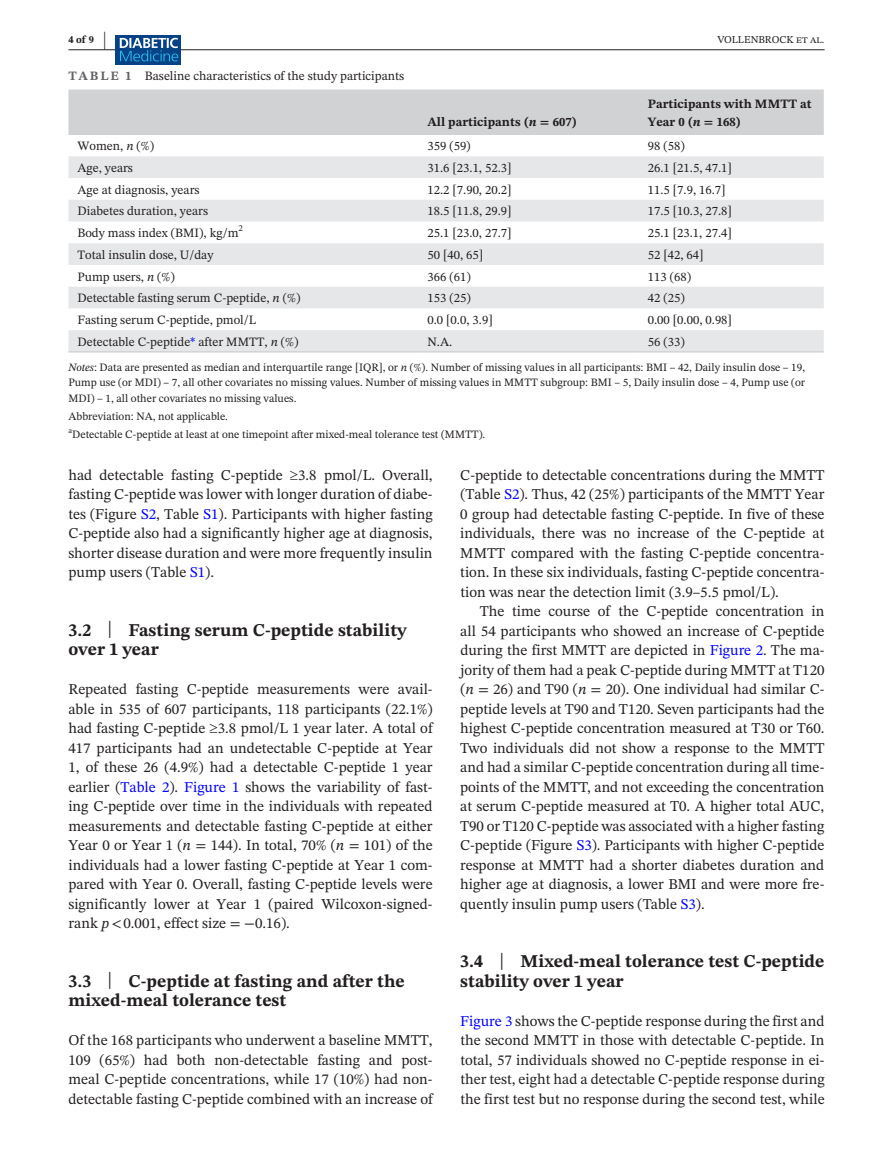
<style>
.page{position:relative;width:893px;height:1174px;background:#fff}
.page>*{position:absolute;margin:0;border:0;box-sizing:border-box;transform-origin:0 0}
.t1{font:700 18px/19.5px "STIX Two Text";color:#231f20}
.t2{font:15px/19.5px "STIX Two Text";color:#231f20;text-align:justify}
.t3{font:12.75px "STIX Two Text";color:#231f20}
.t4{font:700 12.75px/17.2px "STIX Two Text";color:#231f20}
.t5{font:11.25px/15.8px "STIX Two Text";color:#231f20;text-align:justify}
.t6{font:10.5px "STIX Two Text";color:#231f20}
.t7{font:700 10.5px "STIX Two Text";color:#231f20}
.t8{font:7.8px "STIX Two Text";color:#231f20}
.s1{font-size:21px}
.s2{font-weight:700;color:#636366}
.s3{font-style:italic}
.s4{font-family:"STIX"}
.s5{color:#00f}
.s6{font-weight:400;font-size:23.7px}
</style>
<div class="page">
<hr style="left:68px;top:49px;width:756px;height:1px;background:#231f20">
<div style="left:116px;top:35px;width:65px;height:30px;background:#054286"></div>
<svg style="left:120px;top:38px;width:58px;height:23px"></svg>
<div style="left:68px;top:90px;width:756px;height:45px;background:#d1d2d4"></div>
<svg style="left:68px;top:156px;width:756px;height:195px;fill:#e6e7e9"></svg>
<hr style="left:68px;top:351px;width:350px;height:1px;background:#d1d2d4">
<hr style="left:418px;top:351px;width:221px;height:1px;background:#d1d2d4">
<hr style="left:639px;top:351px;width:185px;height:1px;background:#d1d2d4">
<p class="t7" style="left:68px;top:32px;width:39px">4 of 9 <span class="s1">|</span></p>
<p class="t6" style="left:717px;top:32px;width:109px">VOLLENBROCK et al.</p>
<p class="t3" style="left:68px;top:66px;width:337px"><span class="s2">TABLE 1</span> Baseline characteristics of the study participants</p>
<p class="t4" style="left:427px;top:113px;width:151px">All participants (<span class="s3">n</span> <span class="s4">=</span> 607)</p>
<p class="t4" style="left:648px;top:96px;width:166px">Participants with MMTT at<br>Year 0 (<span class="s3">n</span> <span class="s4">=</span> 168)</p>
<p class="t3" style="left:77px;top:137px;width:78px">Women, <span class="s3">n</span> (%)</p>
<p class="t3" style="left:427px;top:137px;width:45px">359 (59)</p>
<p class="t3" style="left:648px;top:137px;width:38px">98 (58)</p>
<p class="t3" style="left:77px;top:159px;width:57px">Age, years</p>
<p class="t3" style="left:427px;top:159px;width:86px">31.6 [23.1, 52.3]</p>
<p class="t3" style="left:648px;top:159px;width:86px">26.1 [21.5, 47.1]</p>
<p class="t3" style="left:77px;top:180px;width:124px">Age at diagnosis, years</p>
<p class="t3" style="left:427px;top:180px;width:86px">12.2 [7.90, 20.2]</p>
<p class="t3" style="left:648px;top:180px;width:79px">11.5 [7.9, 16.7]</p>
<p class="t3" style="left:78px;top:202px;width:132px">Diabetes duration, years</p>
<p class="t3" style="left:427px;top:202px;width:86px">18.5 [11.8, 29.9]</p>
<p class="t3" style="left:648px;top:202px;width:86px">17.5 [10.3, 27.8]</p>
<p class="t3" style="left:78px;top:224px;width:167px">Body mass index (BMI), kg/m<sup>2</sup></p>
<p class="t3" style="left:427px;top:224px;width:86px">25.1 [23.0, 27.7]</p>
<p class="t3" style="left:648px;top:224px;width:86px">25.1 [23.1, 27.4]</p>
<p class="t3" style="left:77px;top:245px;width:138px">Total insulin dose, U/day</p>
<p class="t3" style="left:427px;top:245px;width:57px">50 [40, 65]</p>
<p class="t3" style="left:648px;top:245px;width:57px">52 [42, 64]</p>
<p class="t3" style="left:77px;top:267px;width:99px">Pump users, <span class="s3">n</span> (%)</p>
<p class="t3" style="left:427px;top:267px;width:45px">366 (61)</p>
<p class="t3" style="left:648px;top:267px;width:45px">113 (68)</p>
<p class="t3" style="left:77px;top:289px;width:224px">Detectable fasting serum C-peptide, <span class="s3">n</span> (%)</p>
<p class="t3" style="left:427px;top:289px;width:45px">153 (25)</p>
<p class="t3" style="left:648px;top:289px;width:38px">42 (25)</p>
<p class="t3" style="left:78px;top:311px;width:180px">Fasting serum C-peptide, pmol/L</p>
<p class="t3" style="left:427px;top:311px;width:67px">0.0 [0.0, 3.9]</p>
<p class="t3" style="left:648px;top:311px;width:86px">0.00 [0.00, 0.98]</p>
<p class="t3" style="left:78px;top:332px;width:222px">Detectable C-peptide<span class="s5">*</span> after MMTT, <span class="s3">n</span> (%)</p>
<p class="t3" style="left:427px;top:332px;width:26px">N.A.</p>
<p class="t3" style="left:648px;top:332px;width:38px">56 (33)</p>
<p class="t5" style="left:68px;top:359px;width:738px"><span class="s3">Notes</span>: Data are presented as median and interquartile range [IQR], or <span class="s3">n</span> (%). Number of missing values in all participants: BMI – 42, Daily insulin dose – 19, Pump use (or MDI) – 7, all other covariates no missing values. Number of missing values in MMTT subgroup: BMI – 5, Daily insulin dose – 4, Pump use (or MDI) – 1, all other covariates no missing values.</p>
<p class="t5" style="left:68px;top:408px;width:161px">Abbreviation: NA, not applicable.</p>
<p class="t8" style="left:68px;top:425px;width:5px">a</p>
<p class="t5" style="left:72px;top:426px;width:415px">Detectable C-peptide at least at one timepoint after mixed-meal tolerance test (MMTT).</p>
<p class="t2" style="left:68px;top:465px;width:366px">had detectable fasting C-peptide ≥3.8 pmol/L. Overall, fasting C-peptide was lower with longer duration of diabe&shy;tes (Figure <span class="s5">S2</span>, Table <span class="s5">S1</span>). Participants with higher fasting C-peptide also had a significantly higher age at diagnosis, shorter disease duration and were more frequently insulin pump users (Table <span class="s5">S1</span>).</p>
<p class="t1" style="left:68px;top:620px;width:340px">3.2 <span class="s6">|</span> Fasting serum C-peptide stability over 1 year</p>
<p class="t2" style="left:68px;top:679px;width:366px">Repeated fasting C-peptide measurements were avail&shy;able in 535 of 607 participants, 118 participants (22.1%) had fasting C-peptide ≥3.8 pmol/L 1 year later. A total of 417 participants had an undetectable C-peptide at Year 1, of these 26 (4.9%) had a detectable C-peptide 1 year earlier (<span class="s5">Table 2</span>). <span class="s5">Figure 1</span> shows the variability of fast&shy;ing C-peptide over time in the individuals with repeated measurements and detectable fasting C-peptide at either Year 0 or Year 1 (<span class="s3">n</span> <span class="s4">=</span> 144). In total, 70% (<span class="s3">n</span> <span class="s4">=</span> 101) of the individuals had a lower fasting C-peptide at Year 1 com&shy;pared with Year 0. Overall, fasting C-peptide levels were significantly lower at Year 1 (paired Wilcoxon-signed&shy;rank <span class="s3">p</span><span class="s4">&lt;</span>0.001, effect size <span class="s4">=</span> −0.16).</p>
<p class="t1" style="left:68px;top:971px;width:338px">3.3 <span class="s6">|</span> C-peptide at fasting and after the mixed-meal tolerance test</p>
<p class="t2" style="left:68px;top:1030px;width:366px">Of the 168 participants who underwent a baseline MMTT, 109 (65%) had both non-detectable fasting and post&shy;meal C-peptide concentrations, while 17 (10%) had non&shy;detectable fasting C-peptide combined with an increase of</p>
<p class="t2" style="left:460px;top:465px;width:366px">C-peptide to detectable concentrations during the MMTT (Table <span class="s5">S2</span>). Thus, 42 (25%) participants of the MMTT Year 0 group had detectable fasting C-peptide. In five of these individuals, there was no increase of the C-peptide at MMTT compared with the fasting C-peptide concentra&shy;tion. In these six individuals, fasting C-peptide concentra&shy;tion was near the detection limit (3.9–5.5 pmol/L).</p>
<p class="t2" style="left:460px;top:601px;width:366px;text-indent:20px">The time course of the C-peptide concentration in all 54 participants who showed an increase of C-peptide during the first MMTT are depicted in <span class="s5">Figure 2</span>. The ma&shy;jority of them had a peak C-peptide during MMTT at T120 (<span class="s3">n</span> <span class="s4">=</span> 26) and T90 (<span class="s3">n</span> <span class="s4">=</span> 20). One individual had similar C&shy;peptide levels at T90 and T120. Seven participants had the highest C-peptide concentration measured at T30 or T60.<br>Two individuals did not show a response to the MMTT and had a similar C-peptide concentration during all time&shy;points of the MMTT, and not exceeding the concentration at serum C-peptide measured at T0. A higher total AUC, T90 or T120 C-peptide was associated with a higher fasting C-peptide (Figure <span class="s5">S3</span>). Participants with higher C-peptide response at MMTT had a shorter diabetes duration and higher age at diagnosis, a lower BMI and were more fre&shy;quently insulin pump users (Table <span class="s5">S3</span>).</p>
<p class="t1" style="left:460px;top:952px;width:366px">3.4 <span class="s6">|</span> Mixed-meal tolerance test C-peptide stability over 1 year</p>
<p class="t2" style="left:460px;top:1011px;width:366px"><span class="s5">Figure 3</span> shows the C-peptide response during the first and the second MMTT in those with detectable C-peptide. In total, 57 individuals showed no C-peptide response in ei&shy;ther test, eight had a detectable C-peptide response during the first test but no response during the second test, while</p>
</div>
